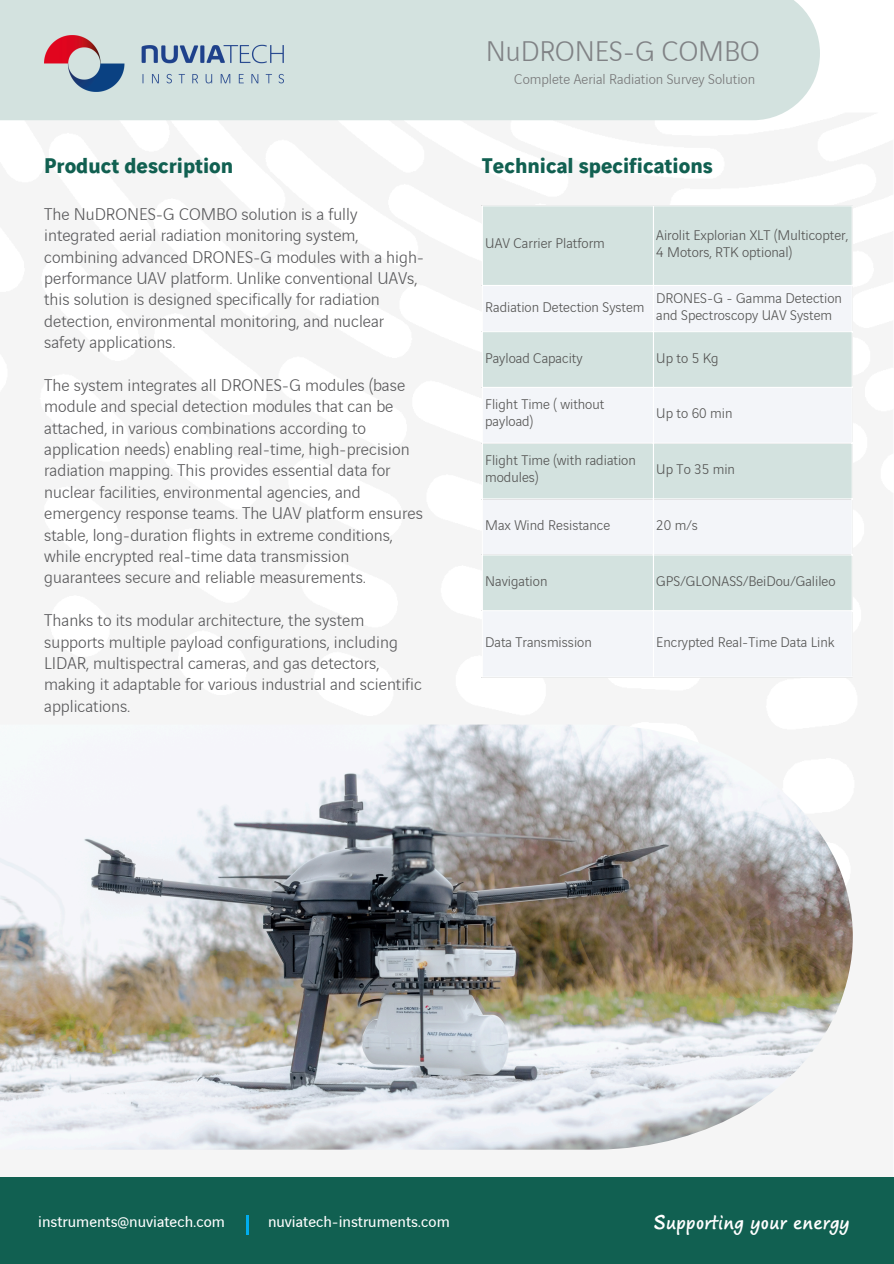
<style>
.page{position:relative;width:894px;height:1264px;background:#fff}
.page>*{position:absolute;margin:0;border:0;box-sizing:border-box;transform-origin:0 0}
.t1{font:300 30.15px "Vinci Sans";color:#808285}
.t2{font:24px "Vinci Scripte";color:#fff}
.t3{font:700 22.5px "Vinci Sans";color:#116051}
.t4{font:300 18px/21.3px "Vinci Sans";color:#58585a}
.t5{font:16.5px "Vinci Sans";color:#fff}
.t6{font:300 15px/16.8px "Vinci Sans";color:#545453}
.t7{font:300 15px "Vinci Sans";color:#777778}
</style>
<div class="page">
<div style="left:483px;top:206px;width:368px;height:79px;background:#d3e2df"></div>
<svg style="left:483px;top:286px;width:368px;height:390px;fill:#f3f5f9"></svg>
<hr style="left:652px;top:206px;width:1px;height:470px;background:#fff">
<hr style="left:481px;top:331px;width:371px;height:1px;background:#fff">
<hr style="left:481px;top:387px;width:371px;height:1px;background:#fff">
<hr style="left:481px;top:442px;width:371px;height:2px;background:#fff">
<hr style="left:481px;top:498px;width:371px;height:1px;background:#fff">
<hr style="left:481px;top:554px;width:371px;height:1px;background:#fff">
<hr style="left:481px;top:610px;width:371px;height:1px;background:#fff">
<div style="left:0;top:0;width:819px;height:120px;background:#d3e2df"></div>
<img style="left:44px;top:35px;width:240px;height:57px">
<img style="left:0;top:724px;width:851px;height:425px">
<div style="left:0;top:1176px;width:893px;height:87px;background:#116051"></div>
<hr style="left:247px;top:1214px;width:2px;height:20px;background:#00aeef">
<p class="t1" style="left:485px;top:37px;width:275px">NuDRONES-G COMBO</p>
<p class="t7" style="left:514px;top:72px;width:242px">Complete Aerial Radiation Survey Solution</p>
<h3 class="t3" style="left:44px;top:156px;width:191px">Product description</h3>
<h3 class="t3" style="left:481px;top:156px;width:232px">Technical specifications</h3>
<p class="t4" style="left:44px;top:204px;width:381px">The NuDRONES-G COMBO solution is a fully integrated aerial radiation monitoring system, combining advanced DRONES-G modules with a high&shy;performance UAV platform. Unlike conventional UAVs, this solution is designed specifically for radiation detection, environmental monitoring, and nuclear safety applications.</p>
<p class="t4" style="left:44px;top:375px;width:380px">The system integrates all DRONES-G modules (base module and special detection modules that can be attached, in various combinations according to application needs) enabling real-time, high-precision radiation mapping. This provides essential data for nuclear facilities, environmental agencies, and emergency response teams. The UAV platform ensures stable, long-duration flights in extreme conditions, while encrypted real-time data transmission guarantees secure and reliable measurements.</p>
<p class="t4" style="left:44px;top:610px;width:379px">Thanks to its modular architecture, the system supports multiple payload configurations, including LIDAR, multispectral cameras, and gas detectors, making it adaptable for various industrial and scientific applications.</p>
<p class="t6" style="left:485px;top:235px;width:121px">UAV Carrier Platform</p>
<h1 class="t6" style="left:656px;top:228px;width:193px">Airolit Explorian XLT (Multicopter,<br>4 Motors, RTK optional)</h1>
<p class="t6" style="left:485px;top:299px;width:161px">Radiation Detection System</p>
<h2 class="t6" style="left:656px;top:290px;width:187px">DRONES-G - Gamma Detection and Spectroscopy UAV System</h2>
<h2 class="t6" style="left:485px;top:350px;width:99px">Payload Capacity</h2>
<h3 class="t6" style="left:656px;top:350px;width:64px">Up to 5 Kg</h3>
<h3 class="t6" style="left:485px;top:397px;width:121px">Flight Time ( without payload)</h3>
<h3 class="t6" style="left:656px;top:406px;width:78px">Up to 60 min</h3>
<p class="t6" style="left:485px;top:453px;width:152px">Flight Time (with radiation modules)</p>
<p class="t6" style="left:656px;top:462px;width:80px">Up To 35 min</p>
<p class="t6" style="left:485px;top:517px;width:126px">Max Wind Resistance</p>
<p class="t6" style="left:656px;top:517px;width:43px">20 m/s</p>
<p class="t6" style="left:485px;top:573px;width:64px">Navigation</p>
<p class="t6" style="left:656px;top:573px;width:181px">GPS/GLONASS/BeiDou/Galileo</p>
<p class="t6" style="left:485px;top:634px;width:108px">Data Transmission</p>
<p class="t6" style="left:656px;top:634px;width:180px">Encrypted Real-Time Data Link</p>
<p class="t5" style="left:38px;top:1213px;width:188px">instruments@nuviatech.com</p>
<p class="t5" style="left:268px;top:1213px;width:183px">nuviatech-instruments.com</p>
<p class="t2" style="left:653px;top:1211px;width:197px">Supporting your energy</p>
</div>
